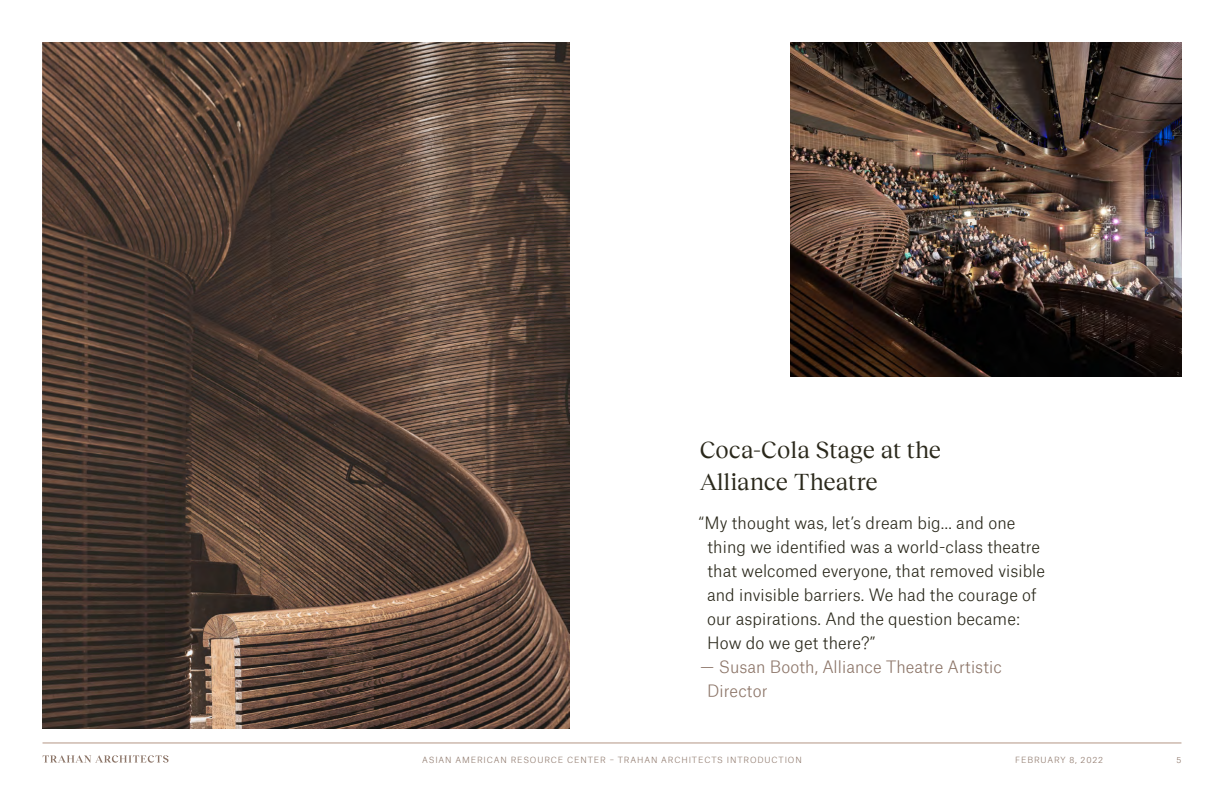
<style>
.page{position:relative;width:1224px;height:792px;background:#fff}
.page>*{position:absolute;margin:0;border:0;box-sizing:border-box;transform-origin:0 0}
.Heading{font:24px/32px "Reckless Neue";color:#2a281b}
.Body-L{font:300 16px/24px "Atlas Grotesk TT";letter-spacing:.005em;color:#2a281b}
.Body-L-2{font:300 16px/24px "Atlas Grotesk TT";letter-spacing:.005em;color:#8c7568}
.t1{font:300 8px "Atlas Grotesk TT";letter-spacing:.11em;color:#8c7568}
</style>
<div class="page">
<hr style="left:43px;top:743px;width:1138px;height:1px;background:#b39585">
<svg style="left:43px;top:755px;width:126px;height:8px"></svg>
<img style="left:791px;top:43px;width:390px;height:333px">
<img style="left:43px;top:43px;width:526px;height:685px">
<p class="Heading" style="left:700px;top:432px;width:243px">Coca-Cola Stage at the<br>Alliance Theatre</p>
<p class="Body-L" style="left:707px;top:509px;width:340px;text-indent:-8px">“My thought was, let’s dream big… and one thing we identified was a world-class theatre that welcomed everyone, that removed visible and invisible barriers. We had the courage of our aspirations. And the question became:<br>How do we get there?”</p>
<p class="Body-L-2" style="left:707px;top:653px;width:296px;text-indent:-7px">— Susan Booth, Alliance Theatre Artistic<br>Director</p>
<p class="t1" style="left:422px;top:753px;width:200px">Asian American Resource Center – TR</p>
<p class="t1" style="left:630px;top:753px;width:65px">AHAN ARC HITECTS</p>
<p class="t1" style="left:727px;top:753px;width:4px">INTRO</p>
<p class="t1" style="left:757px;top:753px;width:15px">DUCTION</p>
<p class="t1" style="left:1015px;top:753px;width:89px">FEBRUARY 8, 2022</p>
<p class="t1" style="left:1177px;top:753px;width:6px">5</p>
</div>
